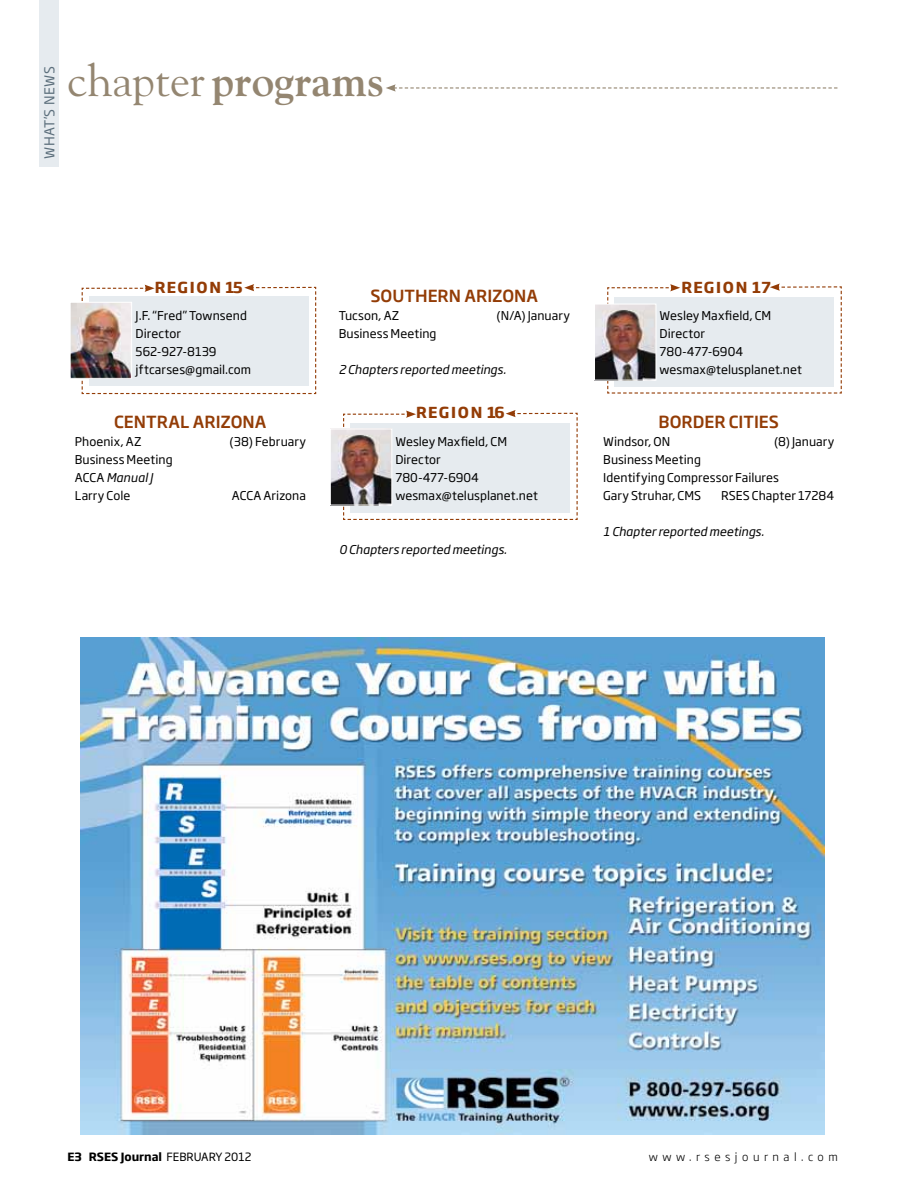
<style>
.page{position:relative;width:905px;height:1202px;background:#fff}
.page>*{position:absolute;margin:0;border:0;box-sizing:border-box;transform-origin:0 0}
.t1{font:700 45px "Goudy";color:#948671}
.t2{font:500 16.5px "Soho Gothic Std";color:#933c06}
.t3{font:700 15px "Soho Gothic Std";letter-spacing:.095em;color:#933c06}
.t4{font:13.5px "Soho Gothic Std";letter-spacing:.035em;color:#5c6f7c}
.t5{font:12px/18px "Soho Gothic Std";letter-spacing:.005em;color:#000}
.t6{font:italic 12px "Soho Gothic Std";color:#000}
.t7{font:700 11.25px "Soho Gothic Std";color:#000}
.t8{font:300 11.25px "Soho Gothic Std";letter-spacing:.4em;color:#000}
.s1{font-weight:400}
.s2{font-style:italic}
</style>
<div class="page">
<div style="left:39px;top:0;width:20px;height:167px;background:#e6ebef"></div>
<svg style="left:386px;top:84px;width:451px;height:8px"></svg>
<svg style="left:81px;top:284px;width:236px;height:110px"></svg>
<img style="left:72px;top:304px;width:58px;height:73px">
<div style="left:70px;top:302px;width:62px;height:77px;border:1px solid #fff"></div>
<svg style="left:342px;top:410px;width:236px;height:110px"></svg>
<img style="left:332px;top:430px;width:58px;height:73px">
<div style="left:330px;top:428px;width:62px;height:77px;border:1px solid #fff"></div>
<svg style="left:606px;top:283px;width:236px;height:111px"></svg>
<img style="left:596px;top:305px;width:58px;height:73px">
<div style="left:594px;top:303px;width:62px;height:77px;border:1px solid #fff"></div>
<img style="left:81px;top:637px;width:743px;height:497px">
<p class="t4" style="left:41px;top:159px;width:94px;rotate:-90deg">what’s news</p>
<h1 class="t1" style="left:67px;top:53px;width:318px"><span class="s1">chapter</span> programs</h1>
<p class="t3" style="left:155px;top:278px;width:89px">REGION 15</p>
<p class="t5" style="left:136px;top:306px;width:117px">J.F. “Fred” Townsend<br>Director<br>562-927-8139 jftcarses@gmail.com</p>
<h2 class="t2" style="left:114px;top:411px;width:154px">CENTRAL ARIZONA</h2>
<p class="t5" style="left:75px;top:432px;width:68px">Phoenix, AZ</p>
<p class="t5" style="left:229px;top:432px;width:78px">(38) February</p>
<p class="t5" style="left:75px;top:450px;width:99px">Business Meeting<br>ACCA <span class="s2">Manual J<br></span>Larry Cole</p>
<p class="t5" style="left:232px;top:486px;width:76px">ACCA Arizona</p>
<h2 class="t2" style="left:370px;top:285px;width:169px">SOUTHERN ARIZONA</h2>
<p class="t5" style="left:339px;top:306px;width:62px">Tucson, AZ</p>
<p class="t5" style="left:496px;top:306px;width:75px">(N/A) January</p>
<p class="t5" style="left:339px;top:324px;width:99px">Business Meeting</p>
<p class="t6" style="left:339px;top:362px;width:169px">2 Chapters reported meetings.</p>
<p class="t3" style="left:416px;top:402px;width:90px">REGION 16</p>
<p class="t5" style="left:395px;top:432px;width:144px">Wesley Maxfield, CM<br>Director<br>780-477-6904 wesmax@telusplanet.net</p>
<p class="t6" style="left:339px;top:542px;width:169px">0 Chapters reported meetings.</p>
<p class="t3" style="left:681px;top:278px;width:91px">REGION 17</p>
<p class="t5" style="left:659px;top:306px;width:144px">Wesley Maxfield, CM<br>Director<br>780-477-6904 wesmax@telusplanet.net</p>
<h2 class="t2" style="left:658px;top:411px;width:122px">BORDER CITIES</h2>
<p class="t5" style="left:603px;top:432px;width:64px">Windsor, ON</p>
<p class="t5" style="left:774px;top:432px;width:62px">(8) January</p>
<p class="t5" style="left:603px;top:450px;width:177px">Business Meeting<br>Identifying Compressor Failures<br>Gary Struhar, CMS</p>
<p class="t5" style="left:721px;top:486px;width:16px">RSES</p>
<p class="t5" style="left:752px;top:486px;width:84px">Chapter 17284</p>
<p class="t6" style="left:603px;top:524px;width:162px">1 Chapter reported meetings.</p>
<p class="t7" style="left:68px;top:1149px;width:185px">E3 RSES JOURNAL <span class="s1">FEBRUARY 2012</span></p>
<p class="t8" style="left:648px;top:1150px;width:190px">www.rsesjournal.com</p>
</div>
